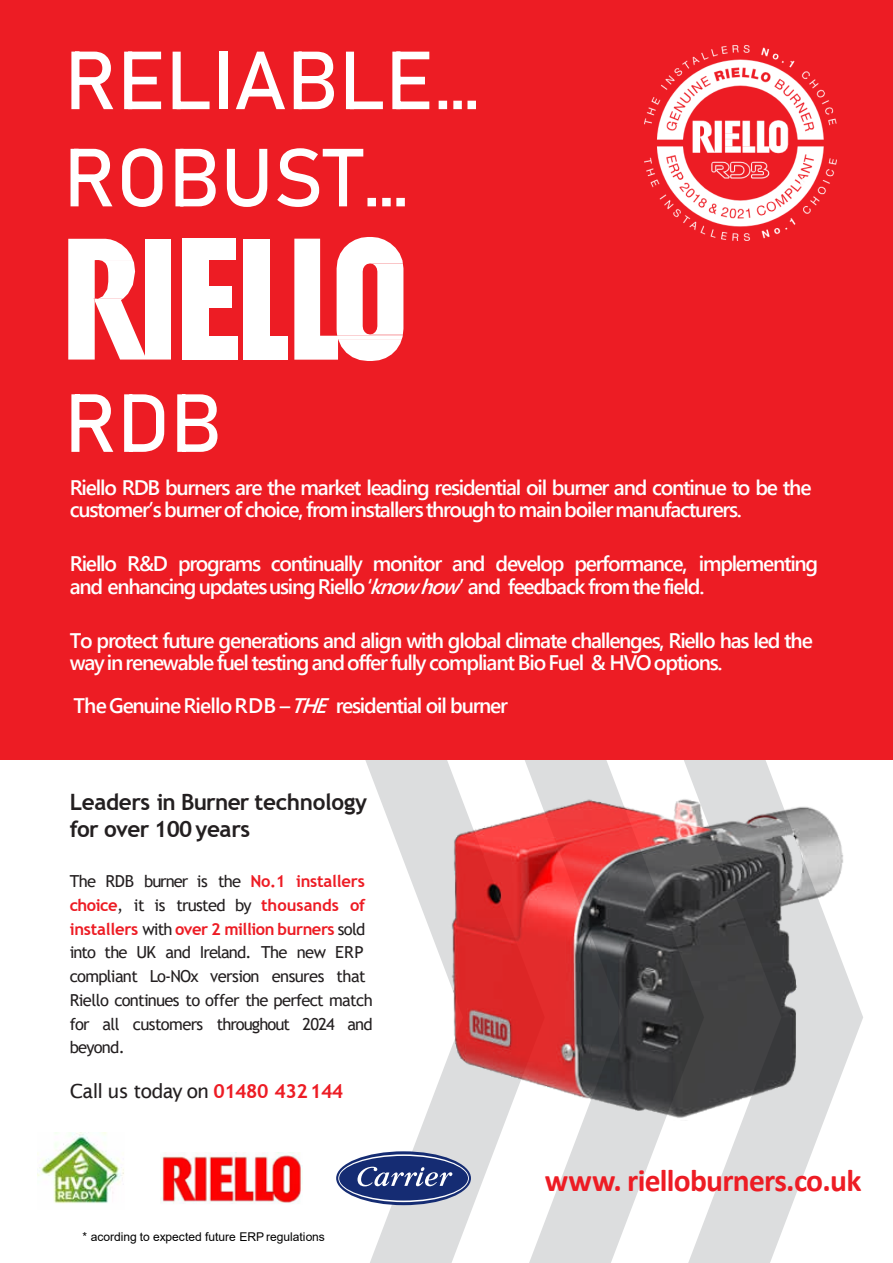
<style>
.page{position:relative;width:893px;height:1263px;background:#fff}
.page>*{position:absolute;margin:0;border:0;box-sizing:border-box;transform-origin:0 0}
.t1{font:81px/97.2px "Bahnschrift";color:#fff}
.t2{font:700 31.5px "Calibri";letter-spacing:-.025em;color:#ed1c24}
.t3{font:700 22.5px/27px "Trebuchet MS";letter-spacing:-.015em;color:#231f20}
.t4{font:600 21px/22.5px "Yu Gothic UI";letter-spacing:-.06em;color:#fff}
.t5{font:19.5px "Lucida Sans";letter-spacing:-.04em;color:#231f20}
.t6{font:16.5px/23.7px "Trebuchet MS";letter-spacing:-.045em;color:#231f20}
.t7{font:12px "Arial";letter-spacing:-.005em;color:#000}
.s1{font-style:italic}
.s2{font-weight:700;color:#ed1c24}
.s3{font-family:"Trebuchet MS";font-weight:700;color:#ed1c24}
</style>
<div class="page">
<svg style="left:545px;top:759px;width:138px;height:504px;fill:#dcddde"></svg>
<svg style="left:365px;top:759px;width:180px;height:504px"></svg>
<svg style="left:683px;top:759px;width:180px;height:504px"></svg>
<div style="left:0;top:0;width:893px;height:759px;background:#ed1c24"></div>
<svg style="left:68px;top:239px;width:103px;height:121px"></svg>
<div style="left:182px;top:336px;width:56px;height:24px;background:#fff"></div>
<div style="left:182px;top:308px;width:26px;height:28px;background:#fff"></div>
<div style="left:182px;top:286px;width:50px;height:22px;background:#fff"></div>
<div style="left:182px;top:260px;width:26px;height:26px;background:#fff"></div>
<div style="left:182px;top:239px;width:53px;height:21px;background:#fff"></div>
<div style="left:244px;top:336px;width:44px;height:24px;background:#fff"></div>
<div style="left:244px;top:239px;width:26px;height:97px;background:#fff"></div>
<svg style="left:294px;top:237px;width:109px;height:124px"></svg>
<img style="left:645px;top:46px;width:192px;height:195px">
<img style="left:37px;top:1133px;width:87px;height:71px">
<svg style="left:336px;top:1151px;width:135px;height:54px"></svg>
<svg style="left:338px;top:1154px;width:131px;height:48px;background:#536497"></svg>
<img style="left:448px;top:783px;width:400px;height:338px">
<img style="left:161px;top:1152px;width:142px;height:52px">
<h1 class="t1" style="left:63px;top:27px;width:419px">RELIABLE…<br>ROBUST…</h1>
<h1 class="t1" style="left:64px;top:369px;width:160px">RDB</h1>
<p class="t4" style="left:70px;top:476px;width:743px">Riello RDB burners are the market leading residential oil burner and continue to be the customer’s burner of choice, from installers throughto mainboiler manufacturers.</p>
<p class="t4" style="left:70px;top:552px;width:750px">Riello R&amp;D programs continually monitor and develop performance, implementing and enhancing updatesusing Riello ‘<span class="s1">knowhow</span>’ and feedback from the field.</p>
<p class="t4" style="left:70px;top:629px;width:745px">To protect future generations and align with global climate challenges, Riello has led the way in renewable fuel testing andoffer fully compliant Bio Fuel &amp; HVO options.</p>
<p class="t4" style="left:74px;top:695px;width:436px">The Genuine Riello RDB –<span class="s1">THE</span>residential oil burner</p>
<p class="t3" style="left:70px;top:789px;width:299px">Leaders in Burner technology for over 100 years</p>
<p class="t6" style="left:70px;top:869px;width:305px">The RDB burner is the <span class="s2">No.1 installers choice</span>, it is trusted by <span class="s2">thousands of installers</span> with <span class="s2">over 2 million burners</span> sold into the UK and Ireland. The new ERP compliant Lo-NOx version ensures that Riello continues to offer the perfect match for all customers throughout 2024 and beyond.</p>
<p class="t5" style="left:70px;top:1079px;width:275px">Call us today on <span class="s3">01480 432144</span></p>
<p class="t7" style="left:83px;top:1229px;width:244px">* acording to expected future ERP regulations</p>
<h2 class="t2" style="left:545px;top:1158px;width:318px">www. rielloburners.co.uk</h2>
</div>
